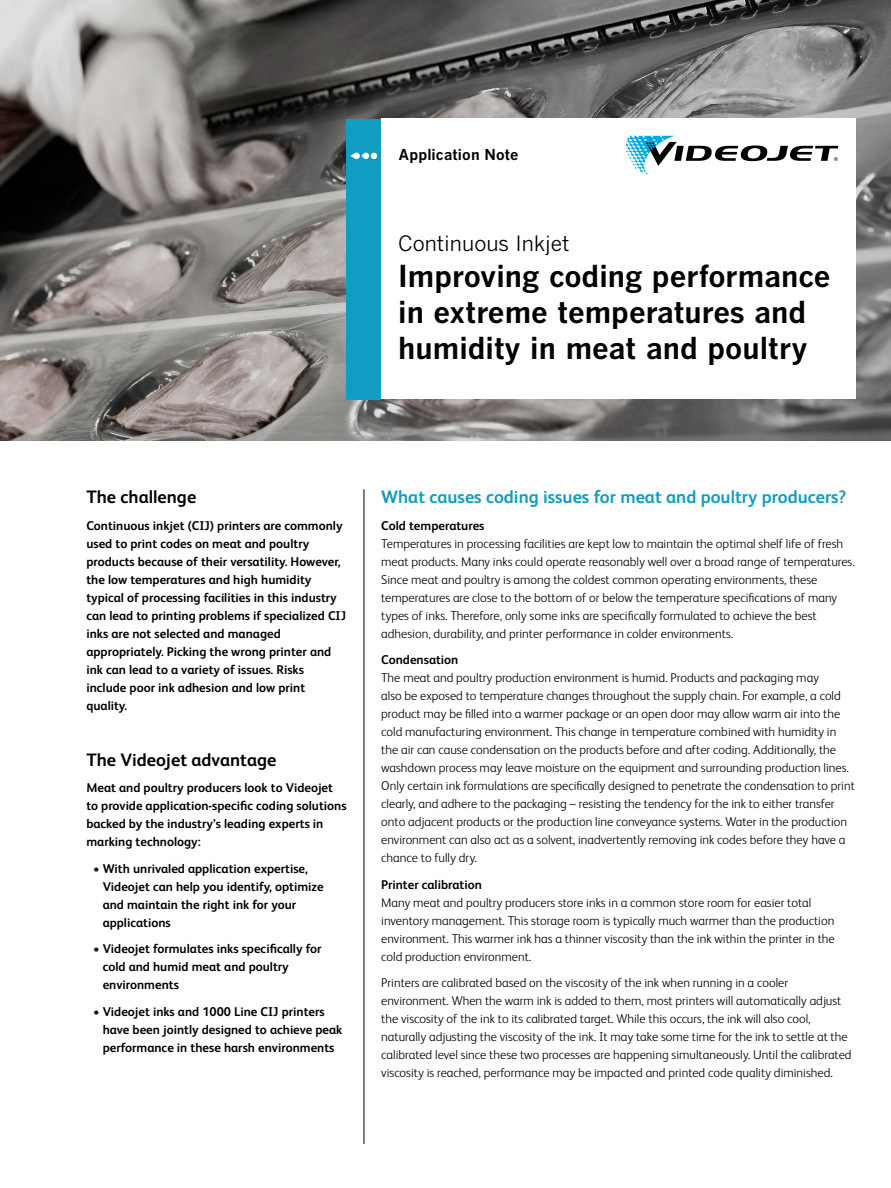
<style>
.page{position:relative;width:891px;height:1188px;background:#fff}
.page>*{position:absolute;margin:0;border:0;box-sizing:border-box;transform-origin:0 0}
.t1{font:700 30px/36px "Benton Gothic";color:#000}
.t2{font:21px "Benton Gothic";color:#000}
.t3{font:700 18px "FS Albert Pro";color:#109dc1}
.t4{font:700 18px "FS Albert Pro";color:#000}
.t5{font:700 15px "Benton Gothic";letter-spacing:.005em;color:#000}
.t6{font:300 12.75px/18px "FS Albert Pro";color:#000}
.t7{font:700 12.75px/18px "FS Albert Pro";color:#000}
</style>
<div class="page">
<img style="left:0;top:0;width:891px;height:441px">
<hr style="left:364px;top:489px;width:1px;height:655px;background:#000">
<div style="left:381px;top:119px;width:474px;height:280px;background:#fff"></div>
<div style="left:347px;top:119px;width:34px;height:281px;background:#109dc1"></div>
<svg style="left:626px;top:136px;width:212px;height:39px"></svg>
<svg style="left:350px;top:153px;width:27px;height:6px"></svg>
<p class="t5" style="left:399px;top:146px;width:122px">Application Note</p>
<h2 class="t2" style="left:398px;top:231px;width:173px">Continuous Inkjet</h2>
<h1 class="t1" style="left:398px;top:259px;width:434px">Improving coding performance in extreme temperatures and humidity in meat and poultry</h1>
<h3 class="t4" style="left:86px;top:484px;width:111px">The challenge</h3>
<p class="t7" style="left:86px;top:516px;width:261px">Continuous inkjet (CIJ) printers are commonly used to print codes on meat and poultry products because of their versatility. However, the low temperatures and high humidity typical of processing facilities in this industry can lead to printing problems if specialized CIJ inks are not selected and managed appropriately. Picking the wrong printer and ink can lead to a variety of issues. Risks include poor ink adhesion and low print quality.</p>
<h3 class="t4" style="left:86px;top:747px;width:192px">The Videojet advantage</h3>
<p class="t7" style="left:86px;top:778px;width:262px">Meat and poultry producers look to Videojet to provide application-specific coding solutions backed by the industry’s leading experts in marking technology:</p>
<p class="t7" style="left:103px;top:859px;width:223px;text-indent:-10px">• With unrivaled application expertise,<br>Videojet can help you identify, optimize and maintain the right ink for your applications</p>
<p class="t7" style="left:103px;top:939px;width:220px;text-indent:-10px">• Videojet formulates inks specifically for cold and humid meat and poultry environments</p>
<p class="t7" style="left:103px;top:1002px;width:241px;text-indent:-10px">• Videojet inks and 1000 Line CIJ printers have been jointly designed to achieve peak performance in these harsh environments</p>
<h3 class="t3" style="left:381px;top:484px;width:467px">What causes coding issues for meat and poultry producers?</h3>
<p class="t7" style="left:381px;top:516px;width:105px">Cold temperatures</p>
<p class="t6" style="left:381px;top:533px;width:475px">Temperatures in processing facilities are kept low to maintain the optimal shelf life of fresh meat products. Many inks could operate reasonably well over a broad range of temperatures.<br>Since meat and poultry is among the coldest common operating environments, these temperatures are close to the bottom of or below the temperature specifications of many types of inks. Therefore, only some inks are specifically formulated to achieve the best adhesion, durability, and printer performance in colder environments.</p>
<p class="t7" style="left:381px;top:650px;width:79px">Condensation</p>
<p class="t6" style="left:381px;top:668px;width:475px">The meat and poultry production environment is humid. Products and packaging may<br>also be exposed to temperature changes throughout the supply chain. For example, a cold product may be filled into a warmer package or an open door may allow warm air into the cold manufacturing environment. This change in temperature combined with humidity in the air can cause condensation on the products before and after coding. Additionally, the washdown process may leave moisture on the equipment and surrounding production lines.<br>Only certain ink formulations are specifically designed to penetrate the condensation to print clearly, and adhere to the packaging – resisting the tendency for the ink to either transfer onto adjacent products or the production line conveyance systems. Water in the production environment can also act as a solvent, inadvertently removing ink codes before they have a chance to fully dry.</p>
<p class="t7" style="left:381px;top:875px;width:102px">Printer calibration</p>
<p class="t6" style="left:381px;top:892px;width:455px">Many meat and poultry producers store inks in a common store room for easier total inventory management. This storage room is typically much warmer than the production environment. This warmer ink has a thinner viscosity than the ink within the printer in the cold production environment.</p>
<p class="t6" style="left:381px;top:973px;width:472px">Printers are calibrated based on the viscosity of the ink when running in a cooler environment. When the warm ink is added to them, most printers will automatically adjust the viscosity of the ink to its calibrated target. While this occurs, the ink will also cool, naturally adjusting the viscosity of the ink. It may take some time for the ink to settle at the calibrated level since these two processes are happening simultaneously. Until the calibrated viscosity is reached, performance may be impacted and printed code quality diminished.</p>
</div>
